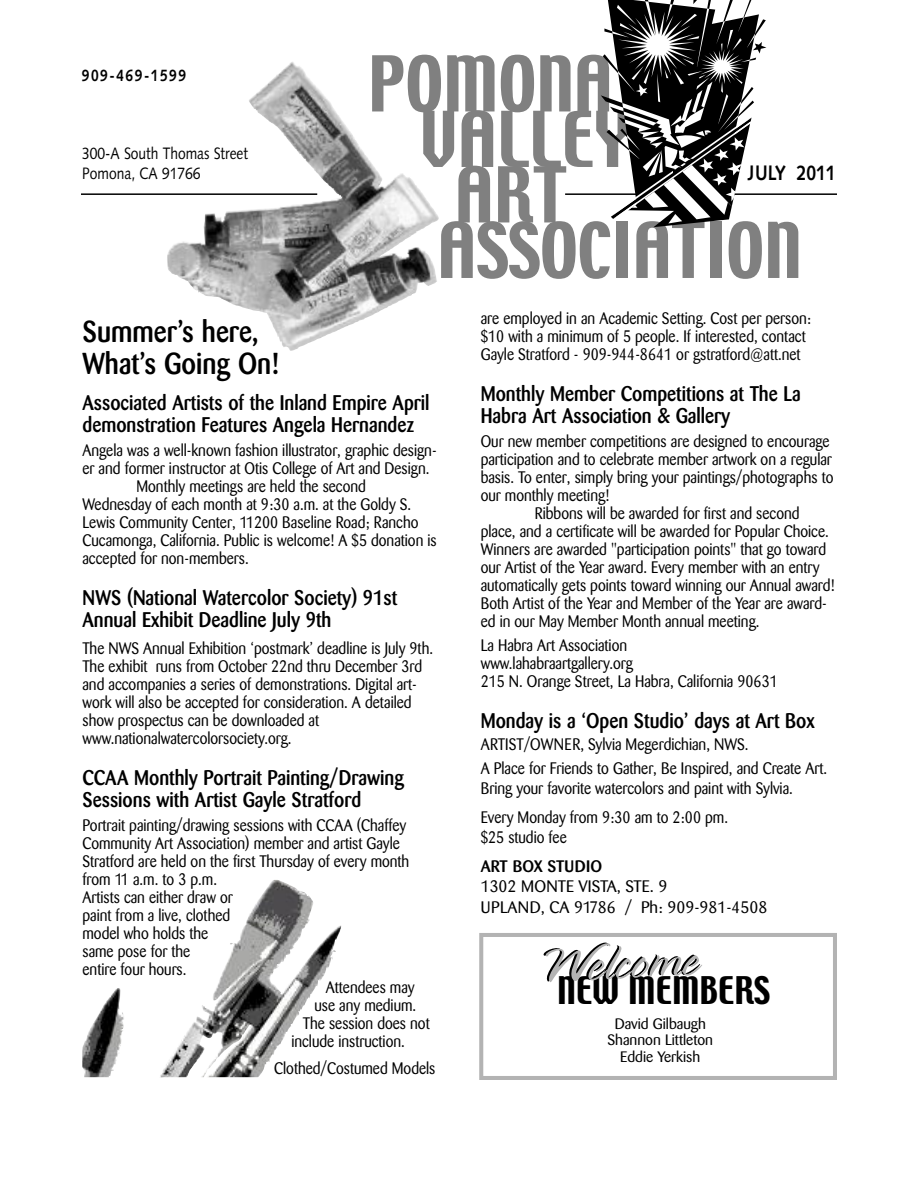
<style>
.page{position:relative;width:918px;height:1188px;background:#fff}
.page>*{position:absolute;margin:0;border:0;box-sizing:border-box;transform-origin:0 0}
.t1{font:68.25px "Techno";color:#808080}
.t2{font:300 55.05px "Bustamalaka";color:#000}
.t3{font:33.9px "Techno";color:#000}
.t4{font:500 30px/31.5px "Barmeno";color:#000;scale:.9 1}
.t5{font:500 21px/22.5px "Barmeno";color:#000;scale:.9 1}
.t6{font:700 21px "Syntax";color:#000;scale:.84 1}
.t7{font:16.5px/18px "Barmeno";color:#000;scale:.9 1}
.t8{font:16.5px/21px "Barmeno";color:#000}
.t9{font:16.5px/19.8px "Syntax";color:#000;scale:.84 1}
.t10{font:700 16.5px "Syntax";letter-spacing:.11em;color:#000;scale:.84 1}
.t11{font:500 16.5px "Barmeno";color:#000}
.t12{font:15px/16.5px "Barmeno";color:#000;text-align:center}
.s1{color:#b3b3b3}
</style>
<div class="page">
<div style="left:479px;top:933px;width:358px;height:147px;border:4px solid #b3b3b3"></div>
<hr style="left:81px;top:193px;width:236px;height:2px;background:#000">
<hr style="left:565px;top:193px;width:272px;height:2px;background:#000">
<img style="left:85px;top:880px;width:256px;height:197px">
<img style="left:167px;top:84px;width:261px;height:267px">
<svg style="left:601px;top:0;width:165px;height:227px"></svg>
<p class="t10" style="left:82px;top:69px;width:126px">909-469-1599</p>
<p class="t9" style="left:82px;top:145px;width:199px">300-A South Thomas Street<br>Pomona, CA 91766</p>
<h1 class="t1" style="left:368px;top:48px;width:246px">POMONA</h1>
<h1 class="t1" style="left:420px;top:104px;width:213px">VALLEY</h1>
<h1 class="t1" style="left:455px;top:159px;width:113px">ART</h1>
<h1 class="t1" style="left:437px;top:215px;width:366px">ASSOCIATION</h1>
<p class="t6" style="left:748px;top:164px;width:106px">JULY 2011</p>
<h3 class="t4" style="left:82px;top:318px;width:220px">Summer’s here,<br>What’s Going On!</h3>
<p class="t5" style="left:82px;top:393px;width:387px">Associated Artists of the Inland Empire April demonstration Features Angela Hernandez</p>
<p class="t7" style="left:82px;top:443px;width:395px">Angela was a well-known fashion illustrator, graphic design-</p>
<p class="t7" style="left:83px;top:461px;width:387px">er and former instructor at Otis College of Art and Design.</p>
<p class="t7" style="left:137px;top:479px;width:257px">Monthly meetings are held the second</p>
<p class="t7" style="left:83px;top:497px;width:367px">Wednesday of each month at 9:30 a.m. at the Goldy S.</p>
<p class="t7" style="left:83px;top:515px;width:375px">Lewis Community Center, 11200 Baseline Road; Rancho</p>
<p class="t7" style="left:83px;top:533px;width:395px">Cucamonga, California. Public is welcome! A $5 donation is</p>
<p class="t7" style="left:83px;top:551px;width:186px">accepted for non-members.</p>
<p class="t5" style="left:82px;top:588px;width:351px">NWS (National Watercolor Society) 91st<br>Annual Exhibit Deadline July 9th</p>
<p class="t7" style="left:82px;top:641px;width:391px">The NWS Annual Exhibition ‘postmark’ deadline is July 9th.<br>The exhibit runs from October 22nd thru December 3rd and accompanies a series of demonstrations. Digital art&shy;work will also be accepted for consideration. A detailed show prospectus can be downloaded at www.nationalwatercolorsociety.org.</p>
<p class="t5" style="left:82px;top:768px;width:358px">CCAA Monthly Portrait Painting/Drawing<br>Sessions with Artist Gayle Stratford</p>
<p class="t7" style="left:82px;top:818px;width:361px">Portrait painting/drawing sessions with CCAA (Chaffey</p>
<p class="t7" style="left:82px;top:836px;width:354px">Community Art Association) member and artist Gayle</p>
<p class="t7" style="left:82px;top:854px;width:365px">Stratford are held on the first Thursday of every month</p>
<p class="t7" style="left:83px;top:872px;width:151px">from 11 a.m. to 3 p.m.</p>
<p class="t7" style="left:83px;top:890px;width:168px">Artists can either draw or</p>
<p class="t7" style="left:83px;top:908px;width:166px">paint from a live, clothed</p>
<p class="t7" style="left:83px;top:926px;width:141px">model who holds the</p>
<p class="t7" style="left:83px;top:944px;width:121px">same pose for the</p>
<p class="t7" style="left:83px;top:962px;width:117px">entire four hours.</p>
<p class="t7" style="left:326px;top:980px;width:100px">Attendees may</p>
<p class="t7" style="left:314px;top:998px;width:115px">use any medium.</p>
<p class="t7" style="left:303px;top:1016px;width:142px">The session does not</p>
<p class="t7" style="left:291px;top:1034px;width:128px">include instruction.</p>
<p class="t7" style="left:274px;top:1061px;width:181px">Clothed/Costumed Models</p>
<p class="t7" style="left:481px;top:311px;width:369px">are employed in an Academic Setting. Cost per person: $10 with a minimum of 5 people. If interested, contact<br>Gayle Stratford - 909-944-8641 or gstratford@att.net</p>
<p class="t5" style="left:481px;top:384px;width:357px">Monthly Member Competitions at The La<br>Habra Art Association &amp; Gallery</p>
<p class="t7" style="left:481px;top:434px;width:389px">Our new member competitions are designed to encourage</p>
<p class="t7" style="left:481px;top:452px;width:392px">participation and to celebrate member artwork on a regular</p>
<p class="t7" style="left:481px;top:470px;width:393px">basis. To enter, simply bring your paintings/photographs to</p>
<p class="t7" style="left:481px;top:488px;width:145px">our monthly meeting!</p>
<p class="t7" style="left:535px;top:506px;width:296px">Ribbons will be awarded for first and second</p>
<p class="t7" style="left:481px;top:524px;width:388px">place, and a certificate will be awarded for Popular Choice.</p>
<p class="t7" style="left:481px;top:542px;width:385px">Winners are awarded "participation points" that go toward</p>
<p class="t7" style="left:481px;top:560px;width:378px">our Artist of the Year award. Every member with an entry</p>
<p class="t7" style="left:481px;top:578px;width:395px">automatically gets points toward winning our Annual award!</p>
<p class="t7" style="left:481px;top:596px;width:386px">Both Artist of the Year and Member of the Year are award-</p>
<p class="t7" style="left:481px;top:614px;width:311px">ed in our May Member Month annual meeting.</p>
<p class="t7" style="left:481px;top:638px;width:332px">La Habra Art Association www.lahabraartgallery.org<br>215 N. Orange Street, La Habra, California 90631</p>
<p class="t5" style="left:481px;top:711px;width:373px">Monday is a ‘Open Studio’ days at Art Box</p>
<p class="t7" style="left:481px;top:734px;width:386px;line-height:24px">ARTIST/OWNER, Sylvia Megerdichian, NWS.<br>A Place for Friends to Gather, Be Inspired, and Create Art.</p>
<p class="t7" style="left:481px;top:775px;width:348px;line-height:28.8px">Bring your favorite watercolors and paint with Sylvia.<br>Every Monday from 9:30 am to 2:00 pm.</p>
<p class="t7" style="left:481px;top:829px;width:97px">$25 studio fee</p>
<p class="t11" style="left:481px;top:860px;width:123px">ART BOX STUDIO</p>
<p class="t8" style="left:481px;top:877px;width:288px">1302 MONTE VISTA, STE. 9<br>UPLAND, CA 91786 / Ph: 909-981-4508</p>
<h2 class="t2" style="left:536px;top:929px;width:160px;rotate:-3deg"><span class="s1">W</span>elcome</h2>
<h3 class="t3" style="left:557px;top:973px;width:214px">NEW MEMBERS</h3>
<p class="t12" style="left:607px;top:1017px;width:107px">David Gilbaugh<br>Shannon Littleton<br>Eddie Yerkish</p>
</div>
